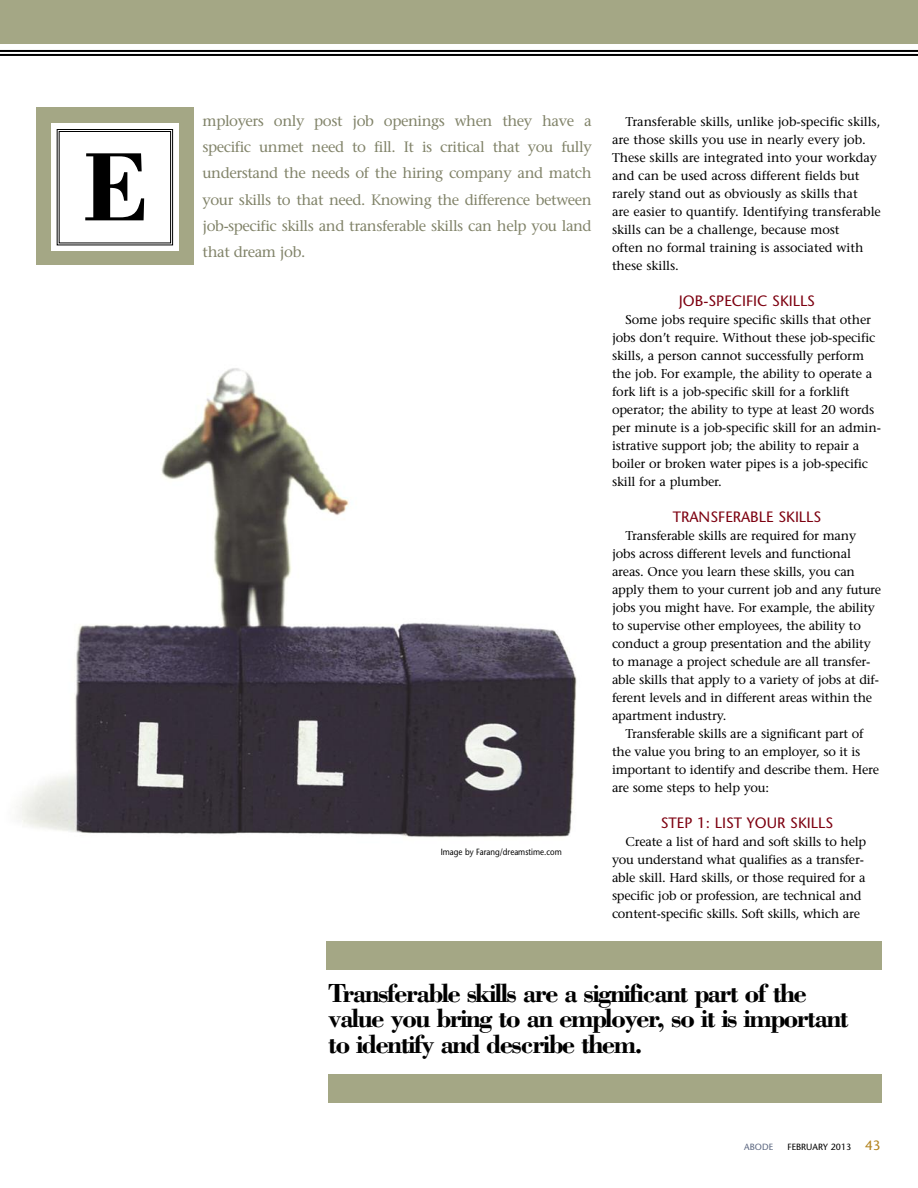
<style>
.page{position:relative;width:918px;height:1188px;background:#fff}
.page>*{position:absolute;margin:0;border:0;box-sizing:border-box;transform-origin:0 0}
.t1{font:700 100.35px "Bodoni";color:#000}
.t2{font:700 27px/25.5px "Bodoni";letter-spacing:-.06em;color:#000}
.t3{font:15px/26.2px "Stone Serif";letter-spacing:-.03em;color:#818369;text-align:justify}
.t4{font:15px "Stone Sans";color:#7d0010}
.t5{font:12.75px/18px "Stone Serif";letter-spacing:-.015em;color:#000}
.t6{font:9px "Stone Sans";color:#000;scale:.88 1}
.t7{font:9px "Stone Sans";color:#000}
.t8{font:9px "Stone Sans";color:#5d6881}
.s1{font-size:13.5px;color:#b3831d}
</style>
<div class="page">
<div style="left:0;top:0;width:918px;height:44px;background:#a4a785"></div>
<hr style="left:0;top:50px;width:918px;height:2px;background:#000">
<hr style="left:0;top:54px;width:918px;height:2px;background:#000">
<div style="left:36px;top:107px;width:158px;height:158px;background:#a4a785"></div>
<div style="left:51px;top:123px;width:128px;height:128px;background:#fff"></div>
<div style="left:57px;top:129px;width:116px;height:116px;border:1px solid #000"></div>
<div style="left:59px;top:131px;width:112px;height:112px;border:1px solid #000"></div>
<img style="left:16px;top:368px;width:567px;height:574px">
<div style="left:326px;top:942px;width:556px;height:28px;background:#a4a785"></div>
<div style="left:328px;top:1074px;width:554px;height:28px;background:#a4a785"></div>
<h1 class="t1" style="left:81px;top:125px;width:68px">E</h1>
<p class="t3" style="left:203px;top:108px;width:391px">mployers only post job openings when they have a specific unmet need to fill. It is critical that you fully understand the needs of the hiring company and match your skills to that need. Knowing the difference between job-specific skills and transferable skills can help you land that dream job.</p>
<p class="t6" style="left:441px;top:847px;width:139px">Image by Farang/dreamstime.com</p>
<p class="t5" style="left:612px;top:113px;width:270px;text-indent:13px">Transferable skills, unlike job-specific skills, are those skills you use in nearly every job.<br>These skills are integrated into your workday and can be used across different fields but rarely stand out as obviously as skills that<br>are easier to quantify. Identifying transferable skills can be a challenge, because most<br>often no formal training is associated with these skills.</p>
<p class="t4" style="left:679px;top:292px;width:138px">JOB-SPECIFIC SKILLS</p>
<p class="t5" style="left:612px;top:311px;width:270px;text-indent:14px">Some jobs require specific skills that other jobs don’t require. Without these job-specific skills, a person cannot successfully perform the job. For example, the ability to operate a fork lift is a job-specific skill for a forklift operator; the ability to type at least 20 words per minute is a job-specific skill for an admin&shy;istrative support job; the ability to repair a boiler or broken water pipes is a job-specific skill for a plumber.</p>
<p class="t4" style="left:673px;top:508px;width:150px">TRANSFERABLE SKILLS</p>
<p class="t5" style="left:612px;top:527px;width:271px;text-indent:14px">Transferable skills are required for many jobs across different levels and functional areas. Once you learn these skills, you can apply them to your current job and any future jobs you might have. For example, the ability to supervise other employees, the ability to conduct a group presentation and the ability to manage a project schedule are all transfer&shy;able skills that apply to a variety of jobs at dif&shy;ferent levels and in different areas within the apartment industry.</p>
<p class="t5" style="left:612px;top:725px;width:269px;text-indent:14px">Transferable skills are a significant part of the value you bring to an employer, so it is important to identify and describe them. Here are some steps to help you:</p>
<p class="t4" style="left:661px;top:814px;width:174px">STEP 1: LIST YOUR SKILLS</p>
<p class="t5" style="left:612px;top:833px;width:256px;text-indent:14px">Create a list of hard and soft skills to help you understand what qualifies as a transfer&shy;able skill. Hard skills, or those required for a specific job or profession, are technical and content-specific skills. Soft skills, which are</p>
<h2 class="t2" style="left:328px;top:979px;width:522px">Transferable skills are a significant part of the value you bring to an employer, so it is important to identify and describe them.</h2>
<p class="t8" style="left:744px;top:1141px;width:30px">ABODE</p>
<p class="t7" style="left:787px;top:1141px;width:95px">FEBRUARY 2013 <span class="s1">43</span></p>
</div>
